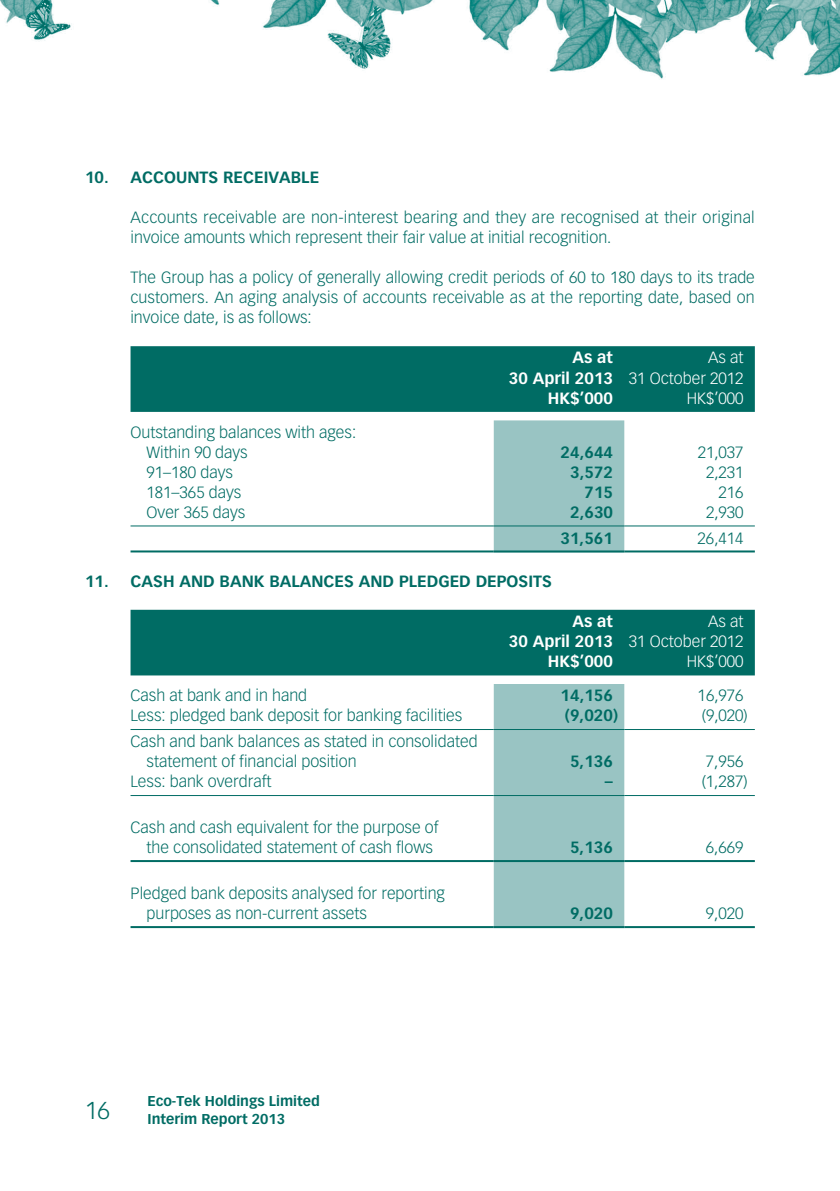
<style>
.page{position:relative;width:840px;height:1191px;background:#fff}
.page>*{position:absolute;margin:0;border:0;box-sizing:border-box;transform-origin:0 0}
.t1{font:300 24px "Vectora LT Std";color:#006c64}
.t2{font:300 16px/20px "Vectora LT Std";color:#006c64}
.t3{font:700 16px "Vectora LT Std";letter-spacing:.005em;color:#006c64}
.t4{font:300 16px/20px "Vectora LT Std";color:#fff;text-align:right}
.t5{font:700 16px/20px "Vectora LT Std";letter-spacing:.005em;color:#fff;text-align:right}
.t6{font:700 14px "Vectora LT Std";color:#006c64}
</style>
<div class="page">
<img style="left:0;top:0;width:839px;height:929px">
<div style="left:130px;top:346px;width:624px;height:66px;background:#006c64"></div>
<div style="left:493px;top:420px;width:131px;height:130px;background:#99c4c3"></div>
<hr style="left:130px;top:525px;width:363px;height:1px;background:#006c64">
<hr style="left:493px;top:525px;width:131px;height:1px;background:#006c64">
<hr style="left:624px;top:525px;width:130px;height:1px;background:#006c64">
<hr style="left:130px;top:550px;width:363px;height:2px;background:#006c64">
<hr style="left:493px;top:550px;width:131px;height:2px;background:#006c64">
<hr style="left:624px;top:550px;width:130px;height:2px;background:#006c64">
<div style="left:130px;top:610px;width:624px;height:65px;background:#006c64"></div>
<div style="left:493px;top:684px;width:131px;height:242px;background:#99c4c3"></div>
<hr style="left:130px;top:729px;width:363px;height:1px;background:#006c64">
<hr style="left:493px;top:729px;width:131px;height:1px;background:#006c64">
<hr style="left:624px;top:729px;width:130px;height:1px;background:#006c64">
<hr style="left:130px;top:795px;width:363px;height:1px;background:#006c64">
<hr style="left:493px;top:795px;width:131px;height:1px;background:#006c64">
<hr style="left:624px;top:795px;width:130px;height:1px;background:#006c64">
<hr style="left:130px;top:860px;width:363px;height:2px;background:#006c64">
<hr style="left:493px;top:860px;width:131px;height:2px;background:#006c64">
<hr style="left:624px;top:860px;width:130px;height:2px;background:#006c64">
<hr style="left:130px;top:926px;width:363px;height:2px;background:#006c64">
<hr style="left:493px;top:926px;width:131px;height:2px;background:#006c64">
<hr style="left:624px;top:926px;width:130px;height:2px;background:#006c64">
<p class="t3" style="left:85px;top:168px;width:235px">10. ACCOUNTS RECEIVABLE</p>
<p class="t2" style="left:130px;top:208px;width:625px">Accounts receivable are non-interest bearing and they are recognised at their original invoice amounts which represent their fair value at initial recognition.</p>
<p class="t2" style="left:130px;top:268px;width:625px;text-align:justify">The Group has a policy of generally allowing credit periods of 60 to 180 days to its trade customers. An aging analysis of accounts receivable as at the reporting date, based on invoice date, is as follows:</p>
<p class="t5" style="left:508px;top:348px;width:105px">As at<br>30 April 2013</p>
<p class="t4" style="left:628px;top:348px;width:116px">As at<br>31 October 2012</p>
<p class="t5" style="left:547px;top:388px;width:67px">HK$’000</p>
<p class="t4" style="left:686px;top:388px;width:58px">HK$’000</p>
<p class="t2" style="left:146px;top:422px;width:211px;text-indent:-16px">Outstanding balances with ages:<br>Within 90 days</p>
<p class="t3" style="left:560px;top:442px;width:54px">24,644</p>
<p class="t2" style="left:697px;top:442px;width:47px">21,037</p>
<p class="t2" style="left:146px;top:462px;width:88px">91–180 days</p>
<p class="t3" style="left:570px;top:462px;width:44px">3,572</p>
<p class="t2" style="left:705px;top:462px;width:39px">2,231</p>
<p class="t2" style="left:146px;top:482px;width:96px">181–365 days</p>
<p class="t3" style="left:584px;top:482px;width:30px">715</p>
<p class="t2" style="left:718px;top:482px;width:26px">216</p>
<p class="t2" style="left:146px;top:502px;width:100px">Over 365 days</p>
<p class="t3" style="left:570px;top:502px;width:44px">2,630</p>
<p class="t2" style="left:705px;top:502px;width:39px">2,930</p>
<p class="t3" style="left:560px;top:528px;width:54px">31,561</p>
<p class="t2" style="left:697px;top:528px;width:47px">26,414</p>
<p class="t3" style="left:85px;top:571px;width:147px">11. CASH AND bank</p>
<p class="t3" style="left:269px;top:571px;width:12px">balances</p>
<p class="t3" style="left:358px;top:571px;width:194px">AND PLEDGED DEPOSITS</p>
<p class="t5" style="left:508px;top:611px;width:105px">As at<br>30 April 2013</p>
<p class="t4" style="left:628px;top:611px;width:116px">As at<br>31 October 2012</p>
<p class="t5" style="left:547px;top:651px;width:67px">HK$’000</p>
<p class="t4" style="left:686px;top:651px;width:58px">HK$’000</p>
<p class="t2" style="left:130px;top:686px;width:178px">Cash at bank and in hand</p>
<p class="t3" style="left:560px;top:686px;width:54px">14,156</p>
<p class="t2" style="left:697px;top:686px;width:47px">16,976</p>
<p class="t2" style="left:130px;top:706px;width:333px">Less: pledged bank deposit for banking facilities</p>
<p class="t3" style="left:564px;top:706px;width:54px">(9,020)</p>
<p class="t2" style="left:701px;top:706px;width:47px">(9,020)</p>
<p class="t2" style="left:146px;top:732px;width:332px;text-indent:-16px">Cash and bank balances as stated in consolidated statement of financial position</p>
<p class="t3" style="left:569px;top:752px;width:44px">5,136</p>
<p class="t2" style="left:705px;top:752px;width:39px">7,956</p>
<p class="t2" style="left:130px;top:772px;width:142px">Less: bank overdraft</p>
<p class="t3" style="left:604px;top:772px;width:9px">–</p>
<p class="t2" style="left:701px;top:772px;width:47px">(1,287)</p>
<p class="t2" style="left:146px;top:818px;width:293px;text-indent:-16px">Cash and cash equivalent for the purpose of the consolidated statement of cash flows</p>
<p class="t3" style="left:569px;top:838px;width:44px">5,136</p>
<p class="t2" style="left:705px;top:838px;width:39px">6,669</p>
<p class="t2" style="left:146px;top:884px;width:300px;text-indent:-16px">Pledged bank deposits analysed for reporting purposes as non-current assets</p>
<h1 class="t1" style="left:85px;top:1096px;width:26px">16</h1>
<p class="t6" style="left:147px;top:1092px;width:174px">Eco-Tek Holdings Limited</p>
<p class="t6" style="left:147px;top:1110px;width:139px">Interim Report 2013</p>
<p class="t3" style="left:569px;top:904px;width:44px">9,020</p>
<p class="t2" style="left:705px;top:904px;width:39px">9,020</p>
</div>
